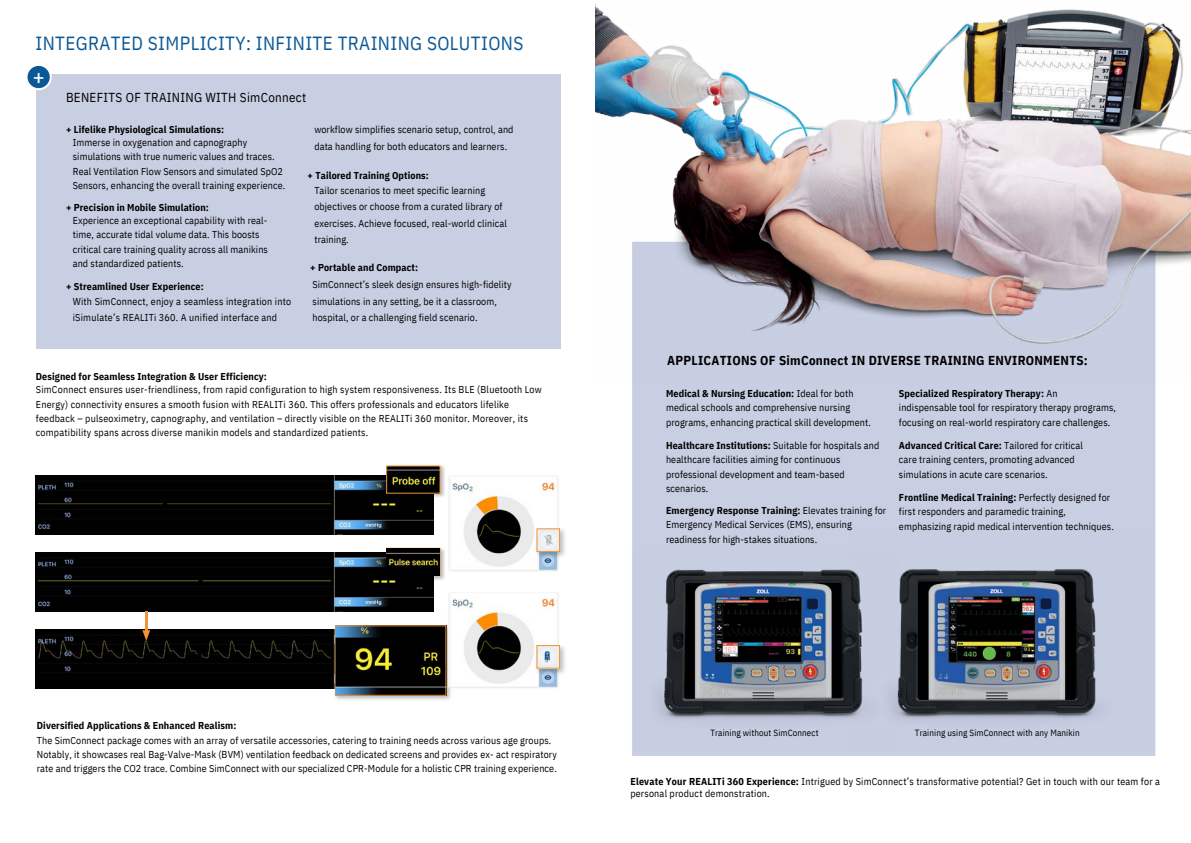
<style>
.page{position:relative;width:1191px;height:843px;background:#fff}
.page>*{position:absolute;margin:0;border:0;box-sizing:border-box;transform-origin:0 0}
.t1{font:700 20.9px "Proxima Nova";color:#fff}
.t2{font:19px "IBM Plex Sans Cond";letter-spacing:.02em;color:#0b5896}
.t3{font:700 13px "IBM Plex Sans Cond";letter-spacing:.02em;color:#000}
.t4{font:13px "IBM Plex Sans Cond";letter-spacing:.02em;color:#000}
.t5{font:10px/14.2px "IBM Plex Sans Cond";letter-spacing:.01em;color:#000}
.t6{font:700 10px "IBM Plex Sans Cond";letter-spacing:.01em;color:#000}
.t7{font:9px "IBM Plex Sans Cond";letter-spacing:.01em;color:#000}
.s1{font-weight:700}
</style>
<div class="page">
<div style="left:36px;top:74px;width:524px;height:274px;background:#c9cfe3"></div>
<svg style="left:27px;top:65px;width:25px;height:25px"></svg>
<div style="left:632px;top:242px;width:523px;height:513px;background:#c9cfe3"></div>
<img style="left:595px;top:3px;width:595px;height:379px">
<img style="left:36px;top:628px;width:298px;height:60px">
<img style="left:36px;top:552px;width:397px;height:58px">
<img style="left:36px;top:475px;width:397px;height:59px">
<img style="left:386px;top:465px;width:59px;height:33px">
<svg style="left:386px;top:465px;width:54px;height:28px;background:#2f2815"></svg>
<img style="left:335px;top:625px;width:116px;height:75px">
<hr style="left:145px;top:611px;width:2px;height:22px;background:#f09436">
<svg style="left:142px;top:630px;width:8px;height:10px"></svg>
<img style="left:334px;top:625px;width:112px;height:70px">
<img style="left:386px;top:547px;width:59px;height:33px">
<svg style="left:386px;top:547px;width:54px;height:1px"></svg>
<img style="left:386px;top:548px;width:54px;height:27px">
<img style="left:657px;top:569px;width:192px;height:151px">
<img style="left:849px;top:569px;width:249px;height:151px">
<img style="left:448px;top:475px;width:111px;height:96px;border-radius:3px">
<img style="left:535px;top:526px;width:30px;height:33px">
<svg style="left:536px;top:528px;width:24px;height:23px"></svg>
<img style="left:448px;top:591px;width:111px;height:97px;border-radius:3px">
<img style="left:535px;top:643px;width:30px;height:33px">
<svg style="left:536px;top:644px;width:24px;height:24px"></svg>
<h5 class="t2" style="left:35px;top:30px;width:489px">INTEGRATED SIMPLICITY: INFINITE TRAINING SOLUTIONS</h5>
<p class="t1" style="left:33px;top:65px;width:12px">+</p>
<h5 class="t4" style="left:66px;top:89px;width:241px">BENEFITS OF TRAINING WITH SimConnect</h5>
<p class="t6" style="left:66px;top:123px;width:159px">+ Lifelike Physiological Simulations:</p>
<p class="t5" style="left:73px;top:135px;width:214px">Immerse in oxygenation and capnography simulations with true numeric values and traces.<br>Real Ventilation Flow Sensors and simulated SpO2<br>Sensors, enhancing the overall training experience.</p>
<p class="t6" style="left:66px;top:201px;width:144px">+ Precision in Mobile Simulation:</p>
<p class="t5" style="left:73px;top:213px;width:197px">Experience an exceptional capability with real&shy;time, accurate tidal volume data. This boosts critical care training quality across all manikins and standardized patients.</p>
<p class="t6" style="left:66px;top:279px;width:139px">+ Streamlined User Experience:</p>
<p class="t5" style="left:73px;top:292px;width:220px;line-height:16.5px">With SimConnect, enjoy a seamless integration into iSimulate’s REALITi 360. A unified interface and</p>
<p class="t5" style="left:314px;top:121px;width:201px;line-height:16.5px">workflow simplifies scenario setup, control, and data handling for both educators and learners.</p>
<p class="t6" style="left:307px;top:168px;width:123px">+ Tailored Training Options:</p>
<p class="t5" style="left:314px;top:181px;width:194px;line-height:16.5px">Tailor scenarios to meet specific learning objectives or choose from a curated library of exercises. Achieve focused, real-world clinical training.</p>
<p class="t6" style="left:310px;top:261px;width:109px">+ Portable and Compact:</p>
<p class="t5" style="left:312px;top:276px;width:201px;line-height:16.5px">SimConnect’s sleek design ensures high-fidelity simulations in any setting, be it a classroom, hospital, or a challenging field scenario.</p>
<h5 class="t5" style="left:36px;top:369px;width:507px"><span class="s1">Designed for Seamless Integration &amp; User Efficiency:<br></span>SimConnect ensures user-friendliness, from rapid configuration to high system responsiveness. Its BLE (Bluetooth Low Energy) connectivity ensures a smooth fusion with REALITi 360. This offers professionals and educators lifelike feedback – pulseoximetry, capnography, and ventilation – directly visible on the REALITi 360 monitor. Moreover, its compatibility spans across diverse manikin models and standardized patients.</h5>
<h5 class="t5" style="left:37px;top:718px;width:521px"><span class="s1">Diversified Applications &amp; Enhanced Realism:<br></span>The SimConnect package comes with an array of versatile accessories, catering to training needs across various age groups.<br>Notably, it showcases real Bag-Valve-Mask (BVM) ventilation feedback on dedicated screens and provides ex- act respiratory rate and triggers the CO2 trace. Combine SimConnect with our specialized CPR-Module for a holistic CPR training experience.</h5>
<p class="t3" style="left:667px;top:352px;width:422px">APPLICATIONS OF SimConnect IN DIVERSE TRAINING ENVIRONMENTS:</p>
<p class="t5" style="left:666px;top:386px;width:206px"><span class="s1">Medical &amp; Nursing Education:</span> Ideal for both medical schools and comprehensive nursing programs, enhancing practical skill development.</p>
<p class="t5" style="left:666px;top:438px;width:215px"><span class="s1">Healthcare Institutions:</span> Suitable for hospitals and healthcare facilities aiming for continuous professional development and team-based scenarios.</p>
<h5 class="t5" style="left:666px;top:503px;width:222px"><span class="s1">Emergency Response Training:</span> Elevates training for<br>Emergency Medical Services (EMS), ensuring readiness for high-stakes situations.</h5>
<h5 class="t5" style="left:898px;top:386px;width:218px"><span class="s1">Specialized Respiratory Therapy:</span> An indispensable tool for respiratory therapy programs, focusing on real-world respiratory care challenges.</h5>
<h2 class="t5" style="left:898px;top:438px;width:185px"><span class="s1">Advanced Critical Care:</span> Tailored for critical care training centers, promoting advanced simulations in acute care scenarios.</h2>
<h5 class="t5" style="left:898px;top:490px;width:216px"><span class="s1">Frontline Medical Training:</span> Perfectly designed for first responders and paramedic training, emphasizing rapid medical intervention techniques.</h5>
<p class="t7" style="left:710px;top:726px;width:110px">Training without SimConnect</p>
<p class="t7" style="left:914px;top:726px;width:166px">Training using SimConnect with any Manikin</p>
<p class="t5" style="left:630px;top:775px;width:531px;line-height:12px"><span class="s1">Elevate Your REALITi 360 Experience:</span> Intrigued by SimConnect’s transformative potential? Get in touch with our team for a personal product demonstration.</p>
</div>
